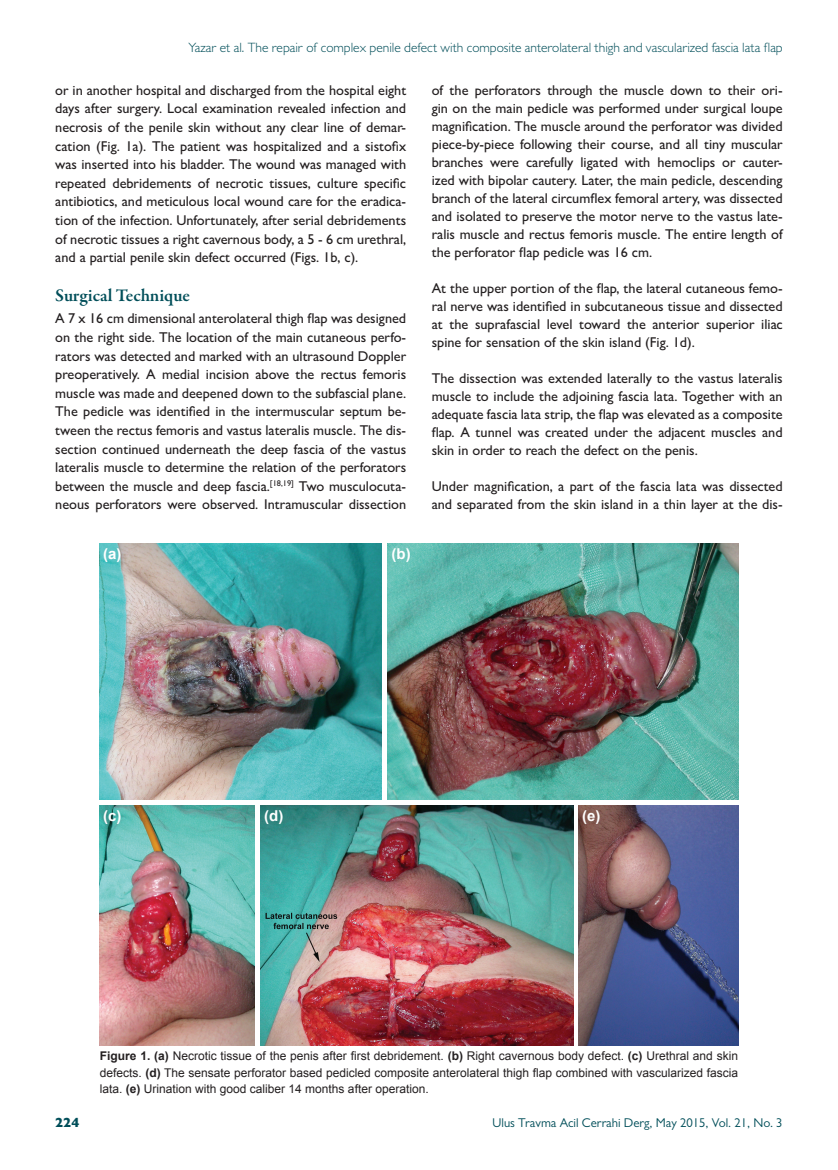
<style>
.page{position:relative;width:838px;height:1170px;background:#fff}
.page>*{position:absolute;margin:0;border:0;box-sizing:border-box;transform-origin:0 0}
.t1{font:600 18px "Garamond Premr Pro";letter-spacing:-.005em;color:#004e59}
.t2{font:700 15px "Arial";color:#fff}
.t3{font:500 14.25px/18.6px "Gill Sans MT Pro";color:#231f20;text-align:justify}
.t4{font:300 13.5px "Gill Sans MT Pro";color:#004e59}
.t5{font:800 13.5px "Gill Sans MT Pro";color:#004e59}
.t6{font:12.75px "Gill Sans MT Pro";color:#004e59}
.t7{font:12px/16.5px "Arial";color:#231f20;text-align:justify}
.s1{font-weight:700}
</style>
<div class="page">
<img style="left:100px;top:543px;width:281px;height:256px">
<img style="left:387px;top:543px;width:351px;height:256px">
<img style="left:100px;top:805px;width:155px;height:240px">
<img style="left:261px;top:805px;width:312px;height:240px">
<img style="left:579px;top:805px;width:159px;height:240px">
<p class="t4" style="left:188px;top:39px;width:595px">Yazar et al. The repair of complex penile defect with composite anterolateral thigh and vascularized fascia lata flap</p>
<p class="t3" style="left:55px;top:81px;width:352px">or in another hospital and discharged from the hospital eight days after surgery. Local examination revealed infection and necrosis of the penile skin without any clear line of demar&shy;cation (Fig. 1a). The patient was hospitalized and a sistofix was inserted into his bladder. The wound was managed with repeated debridements of necrotic tissues, culture specific antibiotics, and meticulous local wound care for the eradica&shy;tion of the infection. Unfortunately, after serial debridements of necrotic tissues a right cavernous body, a 5 - 6 cm urethral, and a partial penile skin defect occurred (Figs. 1b, c).</p>
<p class="t1" style="left:55px;top:284px;width:136px">Surgical Technique</p>
<p class="t3" style="left:55px;top:309px;width:352px">A 7 x 16 cm dimensional anterolateral thigh flap was designed on the right side. The location of the main cutaneous perfo&shy;rators was detected and marked with an ultrasound Doppler preoperatively. A medial incision above the rectus femoris muscle was made and deepened down to the subfascial plane.<br>The pedicle was identified in the intermuscular septum be&shy;tween the rectus femoris and vastus lateralis muscle. The dis&shy;section continued underneath the deep fascia of the vastus lateralis muscle to determine the relation of the perforators between the muscle and deep fascia.<sup>[18,19]</sup> Two musculocuta&shy;neous perforators were observed. Intramuscular dissection</p>
<p class="t3" style="left:432px;top:81px;width:352px;line-height:18px">of the perforators through the muscle down to their ori&shy;gin on the main pedicle was performed under surgical loupe magnification. The muscle around the perforator was divided piece-by-piece following their course, and all tiny muscular branches were carefully ligated with hemoclips or cauter&shy;ized with bipolar cautery. Later, the main pedicle, descending branch of the lateral circumflex femoral artery, was dissected and isolated to preserve the motor nerve to the vastus late&shy;ralis muscle and rectus femoris muscle. The entire length of the perforator flap pedicle was 16 cm.</p>
<p class="t3" style="left:432px;top:279px;width:352px;line-height:18px">At the upper portion of the flap, the lateral cutaneous femo&shy;ral nerve was identified in subcutaneous tissue and dissected at the suprafascial level toward the anterior superior iliac spine for sensation of the skin island (Fig. 1d).</p>
<p class="t3" style="left:432px;top:369px;width:352px;line-height:18px">The dissection was extended laterally to the vastus lateralis muscle to include the adjoining fascia lata. Together with an adequate fascia lata strip, the flap was elevated as a composite flap. A tunnel was created under the adjacent muscles and skin in order to reach the defect on the penis.</p>
<p class="t3" style="left:432px;top:477px;width:352px;line-height:18px">Under magnification, a part of the fascia lata was dissected and separated from the skin island in a thin layer at the dis-</p>
<p class="t2" style="left:103px;top:545px;width:20px">(a)</p>
<p class="t2" style="left:391px;top:545px;width:21px">(b)</p>
<p class="t2" style="left:103px;top:806px;width:20px">(c)</p>
<p class="t2" style="left:264px;top:806px;width:21px">(d)</p>
<p class="t2" style="left:582px;top:806px;width:20px">(e)</p>
<p class="t7" style="left:100px;top:1047px;width:640px"><span class="s1">Figure 1. (a)</span> Necrotic tissue of the penis after first debridement. <span class="s1">(b)</span> Right cavernous body defect. <span class="s1">(c)</span> Urethral and skin defects. <span class="s1">(d)</span> The sensate perforator based pedicled composite anterolateral thigh flap combined with vascularized fascia lata. <span class="s1">(e)</span> Urination with good caliber 14 months after operation.</p>
<p class="t5" style="left:55px;top:1114px;width:26px">224</p>
<p class="t6" style="left:492px;top:1115px;width:291px">Ulus Travma Acil Cerrahi Derg, May 2015, Vol. 21, No. 3</p>
</div>
